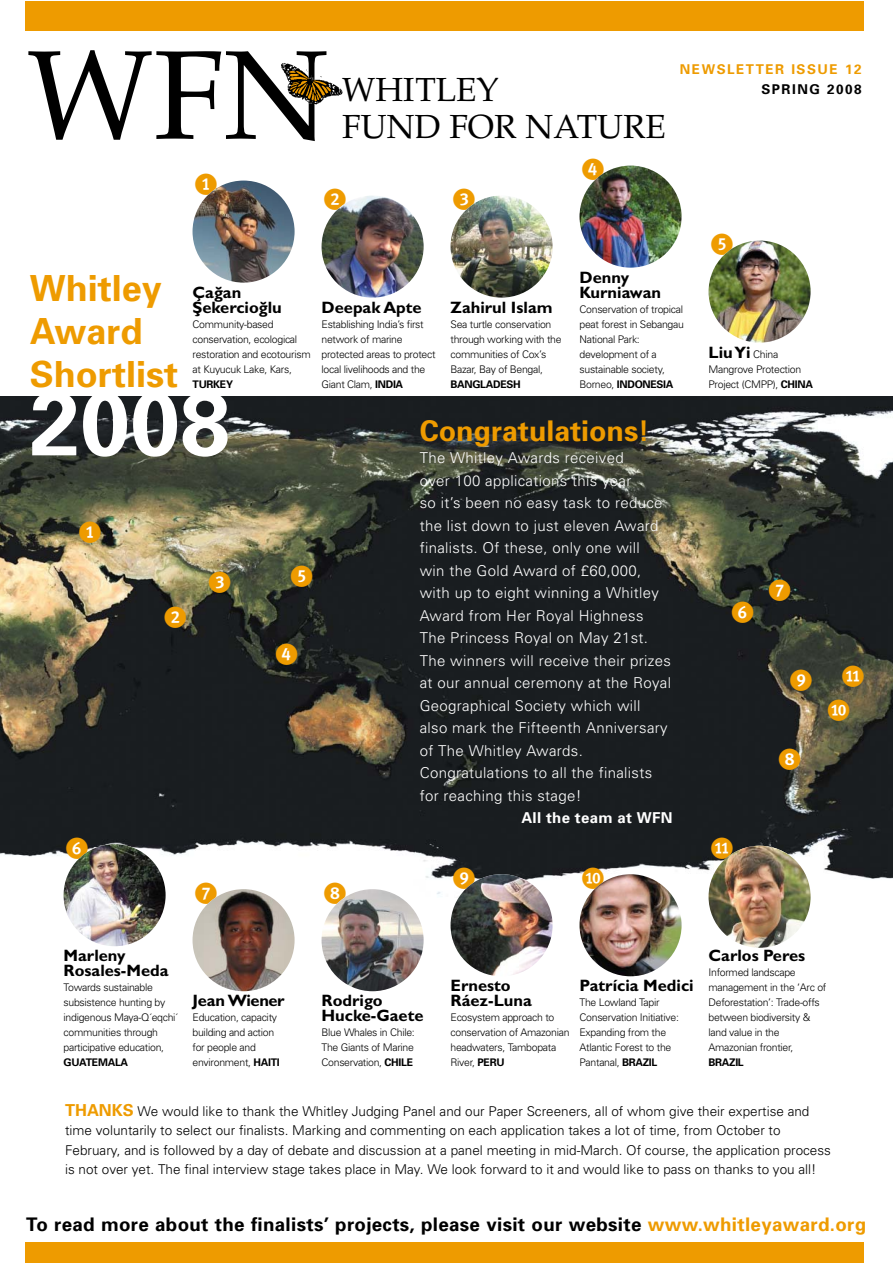
<style>
.page{position:relative;width:893px;height:1263px;background:#fff}
.page>*{position:absolute;margin:0;border:0;box-sizing:border-box;transform-origin:0 0}
.t1{font:126.3px "Palatino";color:#000}
.t2{font:700 90px "Univers";color:#fff}
.t3{font:700 36px/43.2px "Univers";color:#ee9b00}
.t4{font:33.3px/37.2px "Palatino";color:#000}
.t5{font:700 28.5px "Univers";color:#ee9b00}
.t6{font:700 18.75px "Univers";letter-spacing:.015em;color:#000}
.t7{font:700 16.5px/15px "Gill Sans CE";color:#000}
.t8{font:700 16.5px/15px "Gill Sans Tur";color:#000}
.t9{font:700 16.5px "Gill Sans CE";letter-spacing:-.025em;color:#000}
.t10{font:300 15px/22.5px "Univers";letter-spacing:.02em;color:#fff}
.t11{font:700 15px "Univers";letter-spacing:.02em;color:#fff}
.t12{font:300 13.5px/19.5px "Univers";color:#000}
.t13{font:700 13.5px "Univers";letter-spacing:.11em;color:#ee9b00}
.t14{font:700 13.5px "Univers";letter-spacing:.11em;color:#000}
.t15{font:300 10.5px/15px "Univers";letter-spacing:-.03em;color:#000}
.t16{font:700 10.5px "Univers";letter-spacing:-.03em;color:#000}
.s1{font-weight:700}
.s2{font-family:"Univers";font-weight:300;font-size:10.5px}
.s3{font-weight:700;font-size:16.5px;color:#ee9b00}
.s4{color:#ee9b00}
</style>
<div class="page">
<img style="left:0;top:396px;width:893px;height:501px">
<img style="left:281px;top:63px;width:62px;height:42px">
<div style="left:25px;top:1px;width:838px;height:29px;background:#ee9b00"></div>
<div style="left:25px;top:1242px;width:838px;height:21px;background:#ee9b00"></div>
<img style="left:708px;top:241px;width:103px;height:102px;border-radius:50%">
<img style="left:579px;top:166px;width:103px;height:102px;border-radius:50%">
<img style="left:451px;top:196px;width:102px;height:102px;border-radius:50%">
<img style="left:322px;top:196px;width:102px;height:102px;border-radius:50%">
<img style="left:193px;top:181px;width:102px;height:102px;border-radius:50%">
<img style="left:708px;top:846px;width:103px;height:102px;border-radius:50%">
<img style="left:579px;top:874px;width:103px;height:102px;border-radius:50%">
<img style="left:451px;top:874px;width:102px;height:102px;border-radius:50%">
<img style="left:322px;top:889px;width:102px;height:102px;border-radius:50%">
<img style="left:193px;top:889px;width:102px;height:102px;border-radius:50%">
<img style="left:64px;top:844px;width:102px;height:102px;border-radius:50%">
<svg style="left:208px;top:188px;width:9px;height:7px"></svg>
<svg style="left:337px;top:203px;width:9px;height:7px"></svg>
<svg style="left:724px;top:248px;width:9px;height:7px"></svg>
<svg style="left:195px;top:883px;width:22px;height:21px"></svg>
<svg style="left:324px;top:883px;width:22px;height:21px"></svg>
<svg style="left:582px;top:868px;width:22px;height:21px"></svg>
<svg style="left:711px;top:838px;width:22px;height:21px"></svg>
<svg style="left:769px;top:579px;width:21px;height:22px"></svg>
<svg style="left:842px;top:666px;width:22px;height:21px"></svg>
<svg style="left:828px;top:700px;width:21px;height:21px"></svg>
<svg style="left:779px;top:749px;width:21px;height:21px"></svg>
<svg style="left:291px;top:566px;width:21px;height:21px"></svg>
<svg style="left:165px;top:607px;width:21px;height:21px"></svg>
<svg style="left:79px;top:521px;width:22px;height:22px"></svg>
<svg style="left:466px;top:203px;width:9px;height:7px"></svg>
<svg style="left:595px;top:173px;width:9px;height:7px"></svg>
<svg style="left:66px;top:838px;width:22px;height:21px"></svg>
<svg style="left:453px;top:868px;width:22px;height:21px"></svg>
<svg style="left:209px;top:572px;width:21px;height:21px"></svg>
<svg style="left:790px;top:669px;width:22px;height:21px"></svg>
<svg style="left:276px;top:644px;width:22px;height:21px"></svg>
<svg style="left:732px;top:602px;width:21px;height:21px"></svg>
<h1 class="t1" style="left:27px;top:46px;width:303px">WFN</h1>
<h3 class="t4" style="left:342px;top:75px;width:325px">WHITLEY<br>FUND FOR NATURE</h3>
<p class="t13" style="left:680px;top:64px;width:183px">NEWSLETTER ISSUE 12</p>
<p class="t14" style="left:761px;top:84px;width:102px">SPRING 2008</p>
<h3 class="t3" style="left:30px;top:270px;width:150px">Whitley<br>Award<br>Shortlist</h3>
<h3 class="t8" style="left:193px;top:286px;width:91px">Çağan<br>Şekercioğlu</h3>
<p class="t15" style="left:193px;top:317px;width:120px">Community-based conservation, ecological restoration and ecotourism at Kuyucuk Lake, Kars,</p>
<p class="t16" style="left:193px;top:380px;width:42px">TURKEY</p>
<h2 class="t2" style="left:30px;top:390px;width:202px">2008</h2>
<h3 class="t7" style="left:322px;top:301px;width:102px">Deepak Apte</h3>
<p class="t15" style="left:322px;top:317px;width:116px">Establishing India’s first network of marine protected areas to protect local livelihoods and the<br>Giant Clam, <span class="s1">INDIA</span></p>
<h3 class="t7" style="left:451px;top:301px;width:104px">Zahirul Islam</h3>
<p class="t15" style="left:451px;top:317px;width:113px">Sea turtle conservation through working with the communities of Cox’s<br>Bazar, Bay of Bengal,</p>
<p class="t16" style="left:451px;top:380px;width:72px">BANGLADESH</p>
<h3 class="t7" style="left:579px;top:271px;width:83px">Denny<br>Kurniawan</h3>
<p class="t15" style="left:579px;top:302px;width:106px">Conservation of tropical peat forest in Sebangau<br>National Park: development of a sustainable society,<br>Borneo, <span class="s1">INDONESIA</span></p>
<h3 class="t5" style="left:420px;top:420px;width:231px">Congratulations!</h3>
<p class="t10" style="left:420px;top:448px;width:253px">The Whitley Awards received<br>over 100 applications this year<br>so it’s been no easy task to reduce the list down to just eleven Award finalists. Of these, only one will<br>win the Gold Award of £60,000, with up to eight winning a Whitley<br>Award from Her Royal Highness<br>The Princess Royal on May 21st.<br>The winners will receive their prizes at our annual ceremony at the Royal<br>Geographical Society which will also mark the Fifteenth Anniversary of The Whitley Awards.<br>Congratulations to all the finalists for reaching this stage!</p>
<h3 class="t11" style="left:521px;top:813px;width:153px">All the team at WFN</h3>
<h3 class="t7" style="left:708px;top:346px;width:71px">Liu Yi <span class="s2">China</span></h3>
<p class="t15" style="left:708px;top:362px;width:106px">Mangrove Protection<br>Project (CMPP), <span class="s1">CHINA</span></p>
<h3 class="t7" style="left:64px;top:950px;width:106px">Marleny<br>Rosales-Meda</h3>
<p class="t15" style="left:64px;top:981px;width:116px">Towards sustainable subsistence hunting by indigenous Maya-Q´eqchi´ communities through participative education,</p>
<p class="t16" style="left:64px;top:1059px;width:66px">GUATEMALA</p>
<h3 class="t9" style="left:193px;top:994px;width:94px">Jean Wiener</h3>
<p class="t15" style="left:193px;top:1011px;width:89px">Education, capacity building and action for people and environment, <span class="s1">HAITI</span></p>
<h3 class="t7" style="left:322px;top:995px;width:103px">Rodrigo<br>Hucke-Gaete</h3>
<p class="t15" style="left:322px;top:1026px;width:95px;text-align:justify">Blue Whales in Chile:<br>The Giants of Marine Conservation, <span class="s1">CHILE</span></p>
<h3 class="t7" style="left:451px;top:980px;width:83px">Ernesto<br>Ráez-Luna</h3>
<p class="t15" style="left:451px;top:1011px;width:121px">Ecosystem approach to conservation of Amazonian headwaters, Tambopata<br>River, <span class="s1">PERU</span></p>
<h3 class="t7" style="left:579px;top:980px;width:116px">Patrícia Medici</h3>
<p class="t15" style="left:579px;top:996px;width:101px">The Lowland Tapir<br>Conservation Initiative:<br>Expanding from the<br>Atlantic Forest to the<br>Pantanal, <span class="s1">BRAZIL</span></p>
<h3 class="t7" style="left:708px;top:950px;width:98px">Carlos Peres</h3>
<p class="t15" style="left:708px;top:966px;width:119px">Informed landscape management in the ‘Arc of<br>Deforestation’: Trade-offs between biodiversity &amp; land value in the<br>Amazonian frontier,</p>
<p class="t16" style="left:708px;top:1059px;width:37px">BRAZIL</p>
<p class="t12" style="left:65px;top:1102px;width:767px"><span class="s3">THANKS</span> We would like to thank the Whitley Judging Panel and our Paper Screeners, all of whom give their expertise and time voluntarily to select our finalists. Marking and commenting on each application takes a lot of time, from October to February, and is followed by a day of debate and discussion at a panel meeting in mid-March. Of course, the application process is not over yet. The final interview stage takes place in May. We look forward to it and would like to pass on thanks to you all!</p>
<h3 class="t6" style="left:26px;top:1218px;width:841px">To read more about the finalists’ projects, please visit our website <span class="s4">www.whitleyaward.org</span></h3>
</div>
